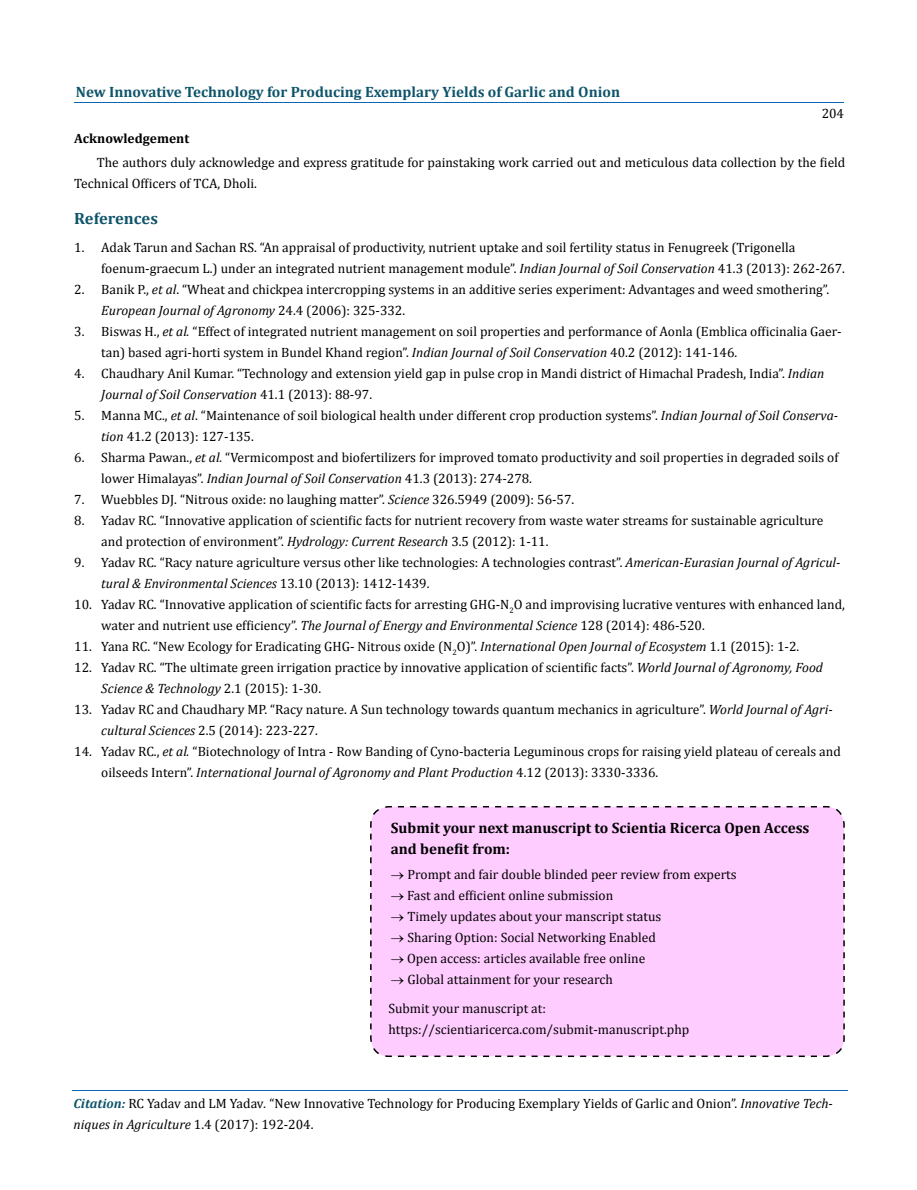
<style>
.page{position:relative;width:917px;height:1190px;background:#fff}
.page>*{position:absolute;margin:0;border:0;box-sizing:border-box;transform-origin:0 0}
.t1{font:700 16.35px "Cambria";color:#0e546a}
.t2{font:700 15px "Cambria";color:#0e546a}
.t3{font:700 15px/21px "Cambria";color:#000}
.t4{font:13.5px/21px "Cambria";color:#000}
.t5{font:700 13.5px "Cambria";color:#000}
.s1{font-style:italic}
.s2{font-weight:700;font-style:italic;font-size:13.35px;color:#0e546a}
</style>
<div class="page">
<hr style="left:74px;top:102px;width:770px;height:1px;background:#0d66b1">
<hr style="left:73px;top:1089px;width:774px;height:1px;background:#0d66b1">
<div style="left:370px;top:806px;width:475px;height:251px;background:#fcf"></div>
<p class="t2" style="left:76px;top:82px;width:545px">New Innovative Technology for Producing Exemplary Yields of Garlic and Onion</p>
<p class="t4" style="left:821px;top:103px;width:24px">204</p>
<p class="t5" style="left:74px;top:130px;width:116px">Acknowledgement</p>
<p class="t4" style="left:74px;top:151px;width:772px;text-indent:23px">The authors duly acknowledge and express gratitude for painstaking work carried out and meticulous data collection by the field<br>Technical Officers of TCA, Dholi.</p>
<p class="t1" style="left:74px;top:209px;width:85px">References</p>
<p class="t4" style="left:101px;top:236px;width:745px;text-indent:-27px">1. Adak Tarun and Sachan RS. “An appraisal of productivity, nutrient uptake and soil fertility status in Fenugreek (Trigonella foenum-graecum L.) under an integrated nutrient management module”. <span class="s1">Indian Journal of Soil Conservation</span> 41.3 (2013): 262-267.</p>
<p class="t4" style="left:101px;top:278px;width:729px;text-indent:-27px">2. Banik P., <span class="s1">et al</span>. “Wheat and chickpea intercropping systems in an additive series experiment: Advantages and weed smothering”.<br><span class="s1">European Journal of Agronomy</span> 24.4 (2006): 325-332.</p>
<p class="t4" style="left:101px;top:320px;width:742px;text-indent:-27px">3. Biswas H., <span class="s1">et al.</span> “Effect of integrated nutrient management on soil properties and performance of Aonla (Emblica officinalia Gaer&shy;tan) based agri-horti system in Bundel Khand region”. <span class="s1">Indian Journal of Soil Conservation</span> 40.2 (2012): 141-146.</p>
<p class="t4" style="left:101px;top:362px;width:724px;text-indent:-27px">4. Chaudhary Anil Kumar. “Technology and extension yield gap in pulse crop in Mandi district of Himachal Pradesh, India”. <span class="s1">Indian<br>Journal of Soil Conservation</span> 41.1 (2013): 88-97.</p>
<p class="t4" style="left:101px;top:404px;width:738px;text-indent:-27px">5. Manna MC., <span class="s1">et al</span>. “Maintenance of soil biological health under different crop production systems”. <span class="s1">Indian Journal of Soil Conserva&shy;tion</span> 41.2 (2013): 127-135.</p>
<p class="t4" style="left:101px;top:446px;width:738px;text-indent:-27px">6. Sharma Pawan., <span class="s1">et al.</span> “Vermicompost and biofertilizers for improved tomato productivity and soil properties in degraded soils of lower Himalayas”. <span class="s1">Indian Journal of Soil Conservation</span> 41.3 (2013): 274-278.</p>
<p class="t4" style="left:74px;top:488px;width:501px">7. Wuebbles DJ. “Nitrous oxide: no laughing matter”. <span class="s1">Science</span> 326.5949 (2009): 56-57.</p>
<p class="t4" style="left:101px;top:509px;width:723px;text-indent:-27px">8. Yadav RC. “Innovative application of scientific facts for nutrient recovery from waste water streams for sustainable agriculture and protection of environment”. <span class="s1">Hydrology: Current Research</span> 3.5 (2012): 1-11.</p>
<p class="t4" style="left:101px;top:551px;width:740px;text-indent:-27px">9. Yadav RC. “Racy nature agriculture versus other like technologies: A technologies contrast”. <span class="s1">American-Eurasian Journal of Agricul&shy;tural &amp; Environmental Sciences</span> 13.10 (2013): 1412-1439.</p>
<p class="t4" style="left:101px;top:594px;width:745px;text-indent:-27px">10. Yadav RC. “Innovative application of scientific facts for arresting GHG-N<sub>2</sub>O and improvising lucrative ventures with enhanced land, water and nutrient use efficiency”. <span class="s1">The Journal of Energy and Environmental Science</span> 128 (2014): 486-520.</p>
<p class="t4" style="left:74px;top:635px;width:726px">11. Yana RC. “New Ecology for Eradicating GHG- Nitrous oxide (N<sub>2</sub>O)”. <span class="s1">International Open Journal of Ecosystem</span> 1.1 (2015): 1-2.</p>
<p class="t4" style="left:101px;top:656px;width:723px;text-indent:-27px">12. Yadav RC. “The ultimate green irrigation practice by innovative application of scientific facts”. <span class="s1">World Journal of Agronomy, Food<br>Science &amp; Technology</span> 2.1 (2015): 1-30.</p>
<p class="t4" style="left:101px;top:698px;width:732px;text-indent:-27px">13. Yadav RC and Chaudhary MP. “Racy nature. A Sun technology towards quantum mechanics in agriculture”. <span class="s1">World Journal of Agri&shy;cultural Sciences</span> 2.5 (2014): 223-227.</p>
<p class="t4" style="left:101px;top:740px;width:741px;text-indent:-27px">14. Yadav RC., <span class="s1">et al.</span> “Biotechnology of Intra - Row Banding of Cyno-bacteria Leguminous crops for raising yield plateau of cereals and oilseeds Intern”. <span class="s1">International Journal of Agronomy and Plant Production</span> 4.12 (2013): 3330-3336.</p>
<p class="t3" style="left:391px;top:816px;width:420px">Submit your next manuscript to Scientia Ricerca Open Access and benefit from:</p>
<p class="t4" style="left:391px;top:863px;width:347px">→ Prompt and fair double blinded peer review from experts</p>
<p class="t4" style="left:391px;top:884px;width:224px">→ Fast and efficient online submission</p>
<p class="t4" style="left:391px;top:905px;width:272px">→ Timely updates about your manscript status</p>
<p class="t4" style="left:391px;top:926px;width:266px">→ Sharing Option: Social Networking Enabled</p>
<p class="t4" style="left:391px;top:947px;width:256px">→ Open access: articles available free online</p>
<p class="t4" style="left:388px;top:964px;width:226px;line-height:29.4px">→ Global attainment for your research<br>Submit your manuscript at:</p>
<p class="t4" style="left:388px;top:1019px;width:302px">https://scientiaricerca.com/submit-manuscript.php</p>
<p class="t4" style="left:73px;top:1092px;width:760px"><span class="s2">Citation:</span> RC Yadav and LM Yadav<span class="s1">.</span> “New Innovative Technology for Producing Exemplary Yields of Garlic and Onion”. <span class="s1">Innovative Tech&shy;niques in Agriculture</span> 1.4 (2017): 192-204.</p>
</div>
